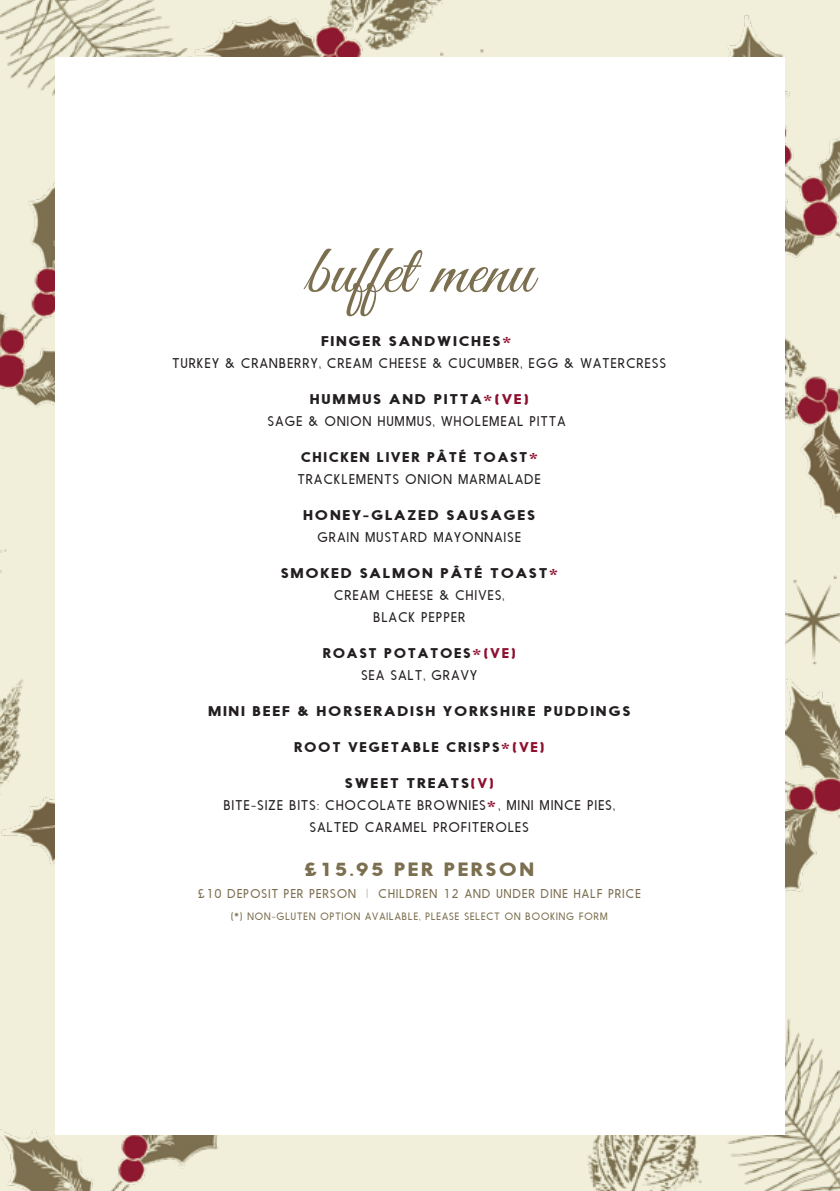
<style>
.page{position:relative;width:840px;height:1191px;background:#fff}
.page>*{position:absolute;margin:0;border:0;box-sizing:border-box;transform-origin:0 0}
.t1{font:70px "Great Vibes";color:#7c6f50}
.t2{font:18px "Nanami Bld";letter-spacing:.1em;color:#7c6f50;scale:1.17 1}
.t3{font:300 13.2px/22px "Nanami";letter-spacing:.1em;color:#231f20;text-align:center}
.t4{font:13.2px "Nanami Bld";letter-spacing:.1em;color:#231f20;scale:1.17 1}
.t5{font:13.2px "Nanami Bld";letter-spacing:.1em;color:#231f20;scale:1.1 1}
.t6{font:300 12px "Nanami";letter-spacing:.1em;color:#7c6f50}
.t7{font:300 10px "Nanami";letter-spacing:.1em;color:#7c6f50}
.s1{font-family:"Gill Sans";font-weight:700;color:#8e102f}
.s2{color:#8e102f}
.s3{font-weight:100}
</style>
<div class="page">
<img style="left:0;top:0;width:839px;height:1191px">
<div style="left:55px;top:58px;width:729px;height:1077px;background:#fff"></div>
<h1 class="t1" style="left:305px;top:232px;width:229px">buffet menu</h1>
<p class="t4" style="left:321px;top:333px;width:164px">FINGER SANDWICHES<span class="s1">*</span></p>
<p class="t3" style="left:172px;top:352px;width:494px">TURKEY &amp; CRANBERRY, CREAM CHEESE &amp; CUCUMBER, EGG &amp; WATERCRESS</p>
<p class="t4" style="left:309px;top:391px;width:189px">HUMMUS AND PITTA<span class="s1">*</span><span class="s2">(VE)</span></p>
<p class="t3" style="left:268px;top:410px;width:299px">SAGE &amp; ONION HUMMUS, WHOLEMEAL PITTA</p>
<p class="t5" style="left:300px;top:449px;width:217px">CHICKEN LIVER PÂTÉ TOAST<span class="s1">*</span></p>
<p class="t3" style="left:298px;top:468px;width:244px">TRACKLEMENTS ONION MARMALADE</p>
<p class="t4" style="left:303px;top:507px;width:200px">HONEY-GLAZED SAUSAGES</p>
<p class="t3" style="left:317px;top:526px;width:205px">GRAIN MUSTARD MAYONNAISE</p>
<p class="t4" style="left:280px;top:565px;width:238px">SMOKED SALMON PÂTÉ TOAST<span class="s1">*</span></p>
<p class="t3" style="left:334px;top:584px;width:171px">CREAM CHEESE &amp; CHIVES,<br>BLACK PEPPER</p>
<p class="t5" style="left:322px;top:645px;width:177px">ROAST POTATOES<span class="s1">*</span><span class="s2">(VE)</span></p>
<p class="t3" style="left:361px;top:664px;width:117px">SEA SALT, GRAVY</p>
<p class="t4" style="left:208px;top:703px;width:362px">MINI BEEF &amp; HORSERADISH YORKSHIRE PUDDINGS</p>
<p class="t5" style="left:294px;top:739px;width:229px">ROOT VEGETABLE CRISPS<span class="s1">*</span><span class="s2">(VE)</span></p>
<p class="t4" style="left:344px;top:775px;width:129px">SWEET TREATS<span class="s2">(V)</span></p>
<p class="t3" style="left:224px;top:794px;width:392px">BITE-SIZE BITS: CHOCOLATE BROWNIES<span class="s1">*</span>, MINI MINCE PIES,<br>SALTED CARAMEL PROFITEROLES</p>
<h2 class="t2" style="left:304px;top:858px;width:198px">£15.95 PER PERSON</h2>
<p class="t6" style="left:198px;top:886px;width:444px">£10 DEPOSIT PER PERSON <span class="s3">|</span> CHILDREN 12 AND UNDER DINE HALF PRICE</p>
<p class="t7" style="left:231px;top:910px;width:377px">(*) NON-GLUTEN OPTION AVAILABLE, PLEASE SELECT ON BOOKING FORM</p>
</div>
